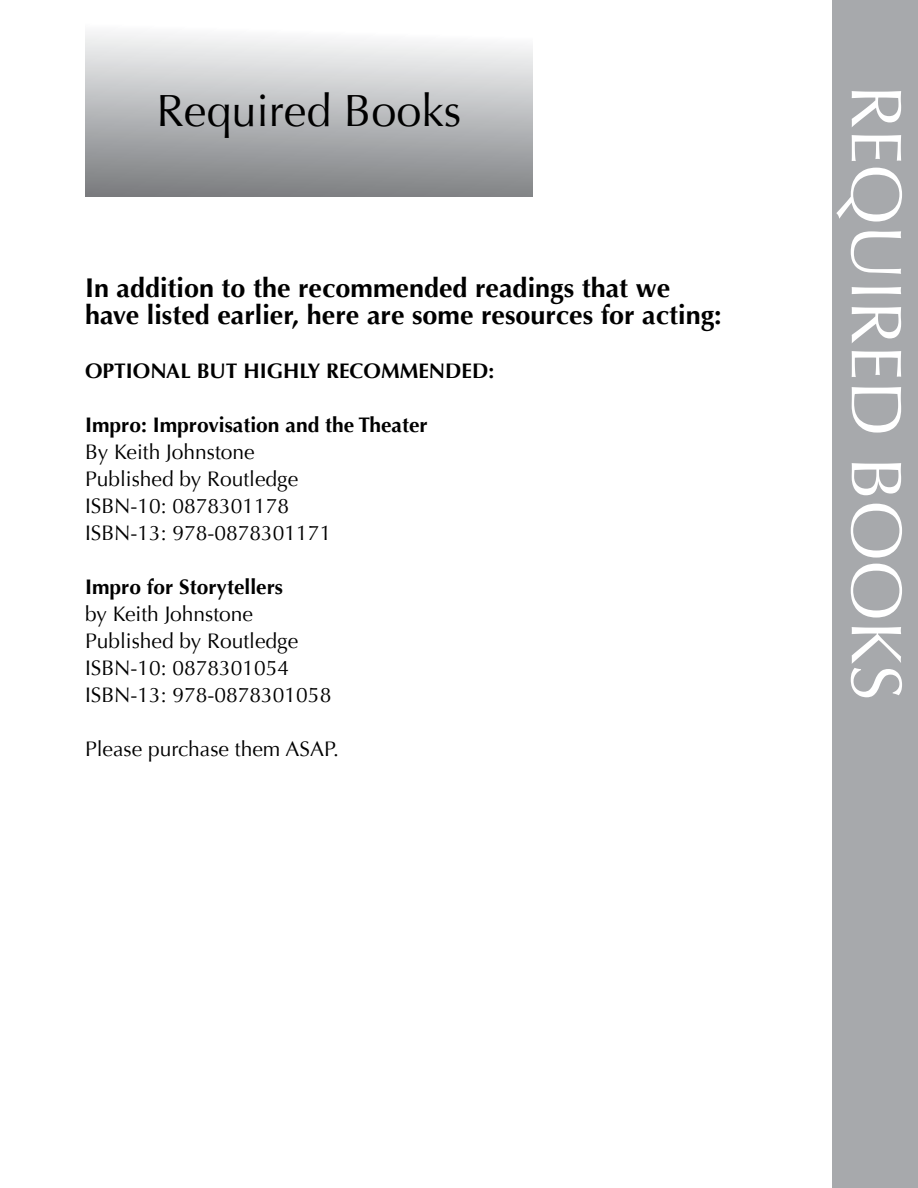
<style>
.page{position:relative;width:918px;height:1188px;background:#fff}
.page>*{position:absolute;margin:0;border:0;box-sizing:border-box;transform-origin:0 0}
.t1{font:72px "Optima";color:#fff}
.t2{font:45px "Optima";color:#000}
.t3{font:700 27px/27px "Optima";color:#000}
.t4{font:21px/27px "Optima";color:#000}
.t5{font:700 21px "Optima";color:#000}
</style>
<div class="page">
<div style="left:832px;top:0;width:86px;height:1188px;background:#a7a9ac"></div>
<div style="left:85px;top:0;width:448px;height:196px;background:linear-gradient(to bottom,#fff,#7f8184)"></div>
<h2 class="t2" style="left:156px;top:85px;width:307px">Required Books</h2>
<p class="t3" style="left:85px;top:274px;width:638px">In addition to the recommended readings that we have listed earlier, here are some resources for acting:</p>
<p class="t5" style="left:85px;top:358px;width:411px">OPTIONAL BUT HIGHLY RECOMMENDED:</p>
<p class="t5" style="left:85px;top:412px;width:344px">Impro: Improvisation and the Theater</p>
<p class="t4" style="left:85px;top:438px;width:248px">By Keith Johnstone<br>Published by Routledge<br>ISBN-10: 0878301178<br>ISBN-13: 978-0878301171</p>
<p class="t5" style="left:85px;top:574px;width:199px">Impro for Storytellers</p>
<p class="t4" style="left:85px;top:600px;width:248px">by Keith Johnstone<br>Published by Routledge<br>ISBN-10: 0878301054<br>ISBN-13: 978-0878301058</p>
<p class="t4" style="left:85px;top:735px;width:255px">Please purchase them ASAP.</p>
<h1 class="t1" style="left:918px;top:85px;width:617px;rotate:90deg">REQUIRED BOOKS</h1>
</div>
